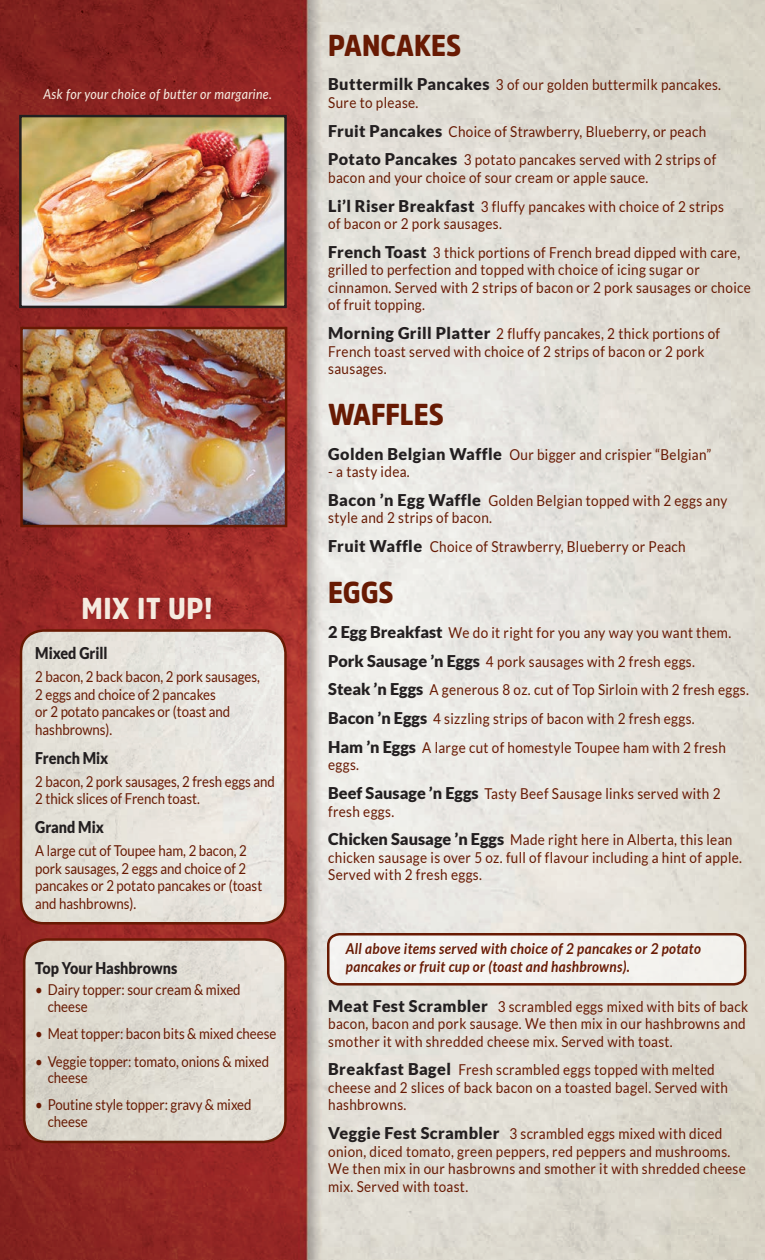
<style>
.page{position:relative;width:765px;height:1260px;background:#fff}
.page>*{position:absolute;margin:0;border:0;box-sizing:border-box;transform-origin:0 0}
.t1{font:900 30px "Amsi Pro Narw";color:#681a03}
.t2{font:900 30px "Amsi Pro Narw";letter-spacing:.02em;color:#f5ebe0}
.t3{font:900 16.25px "Lato";color:#231f20;scale:.88 1}
.t4{font:15px/17.5px "Lato";letter-spacing:.025em;color:#681a03;scale:.9 1}
.t5{font:15px/17.5px "Lato";color:#681a03;scale:.88 1}
.t6{font:italic 700 15px/17.5px "Lato";letter-spacing:.025em;color:#681a03;scale:.9 1}
.t7{font:italic 500 13.75px "Lato";letter-spacing:.025em;color:#f5ebe0;scale:.9 1}
.s1{font-weight:900;font-size:16.25px;color:#231f20}
</style>
<div class="page">
<img style="left:0;top:0;width:765px;height:1260px">
<div style="left:328px;top:934px;width:417px;height:50px;background:#f4f3f0;border-radius:11px"></div>
<div style="left:327px;top:933px;width:419px;height:53px;border:2px solid #681a03;border-radius:11px"></div>
<img style="left:24px;top:940px;width:261px;height:202px">
<div style="left:23px;top:938px;width:264px;height:205px;border:2px solid #681a03;border-radius:22px"></div>
<img style="left:21px;top:631px;width:264px;height:292px">
<div style="left:20px;top:629px;width:267px;height:296px;border:2px solid #681a03;border-radius:22px"></div>
<img style="left:22px;top:118px;width:262px;height:187px">
<div style="left:19px;top:115px;width:268px;height:193px;border:2px solid #231f20"></div>
<img style="left:23px;top:330px;width:261px;height:194px">
<div style="left:20px;top:327px;width:267px;height:200px;border:2px solid #681a03"></div>
<p class="t7" style="left:43px;top:84px;width:256px">Ask for your choice of butter or margarine.</p>
<h1 class="t2" style="left:81px;top:588px;width:133px">MIX IT UP!</h1>
<p class="t3" style="left:35px;top:644px;width:84px">Mixed Grill</p>
<p class="t5" style="left:35px;top:668px;width:257px">2 bacon, 2 back bacon, 2 pork sausages,<br>2 eggs and choice of 2 pancakes<br>or 2 potato pancakes or (toast and hashbrowns).</p>
<p class="t3" style="left:35px;top:748px;width:85px">French Mix</p>
<p class="t5" style="left:35px;top:772px;width:274px">2 bacon, 2 pork sausages, 2 fresh eggs and<br>2 thick slices of French toast.</p>
<p class="t3" style="left:35px;top:817px;width:80px">Grand Mix</p>
<p class="t5" style="left:35px;top:842px;width:259px">A large cut of Toupee ham, 2 bacon, 2 pork sausages, 2 eggs and choice of 2 pancakes or 2 potato pancakes or (toast and hashbrowns).</p>
<p class="t3" style="left:35px;top:958px;width:163px">Top Your Hashbrowns</p>
<p class="t5" style="left:48px;top:982px;width:221px;line-height:16.2px;text-indent:-13px">• Dairy topper: sour cream &amp; mixed cheese</p>
<p class="t5" style="left:35px;top:1025px;width:275px">• Meat topper: bacon bits &amp; mixed cheese</p>
<p class="t5" style="left:48px;top:1053px;width:253px;line-height:16.2px;text-indent:-13px">• Veggie topper: tomato, onions &amp; mixed cheese</p>
<p class="t5" style="left:48px;top:1097px;width:233px;line-height:16.2px;text-indent:-13px">• Poutine style topper: gravy &amp; mixed cheese</p>
<h1 class="t1" style="left:328px;top:25px;width:134px">PANCAKES</h1>
<p class="t4" style="left:328px;top:76px;width:438px"><span class="s1">Buttermilk Pancakes</span> 3 of our golden buttermilk pancakes.<br>Sure to please.</p>
<p class="t4" style="left:328px;top:117px;width:433px;line-height:28.8px"><span class="s1">Fruit Pancakes</span> Choice of Strawberry, Blueberry, or peach<br><span class="s1">Potato Pancakes</span> 3 potato pancakes served with 2 strips of</p>
<p class="t4" style="left:328px;top:163px;width:441px;line-height:28.8px">bacon and your choice of sour cream or apple sauce.<br><span class="s1">Li’l Riser Breakfast</span> 3 fluffy pancakes with choice of 2 strips</p>
<p class="t4" style="left:328px;top:209px;width:459px;line-height:28.8px">of bacon or 2 pork sausages.<br><span class="s1">French Toast</span> 3 thick portions of French bread dipped with care,</p>
<p class="t4" style="left:328px;top:261px;width:471px">grilled to perfection and topped with choice of icing sugar or cinnamon. Served with 2 strips of bacon or 2 pork sausages or choice of fruit topping.</p>
<p class="t4" style="left:328px;top:325px;width:437px"><span class="s1">Morning Grill Platter</span> 2 fluffy pancakes, 2 thick portions of<br>French toast served with choice of 2 strips of bacon or 2 pork sausages.</p>
<h1 class="t1" style="left:328px;top:394px;width:117px">WAFFLES</h1>
<p class="t4" style="left:328px;top:445px;width:427px"><span class="s1">Golden Belgian Waffle</span> Our bigger and crispier “Belgian”</p>
<p class="t4" style="left:328px;top:457px;width:445px;line-height:28.8px">- a tasty idea.<br><span class="s1">Bacon ’n Egg Waffle</span> Golden Belgian topped with 2 eggs any</p>
<p class="t4" style="left:328px;top:504px;width:399px;line-height:28.8px">style and 2 strips of bacon.<br><span class="s1">Fruit Waffle</span> Choice of Strawberry, Blueberry or Peach</p>
<h1 class="t1" style="left:328px;top:572px;width:67px">EGGS</h1>
<p class="t4" style="left:328px;top:618px;width:469px;line-height:28.8px"><span class="s1">2 Egg Breakfast</span> We do it right for you any way you want them.<br><span class="s1">Pork Sausage ’n Eggs</span> 4 pork sausages with 2 fresh eggs.<br><span class="s1">Steak ’n Eggs</span> A generous 8 oz. cut of Top Sirloin with 2 fresh eggs.<br><span class="s1">Bacon ’n Eggs</span> 4 sizzling strips of bacon with 2 fresh eggs.<br><span class="s1">Ham ’n Eggs</span> A large cut of homestyle Toupee ham with 2 fresh</p>
<p class="t4" style="left:328px;top:750px;width:437px;line-height:28.8px">eggs.<br><span class="s1">Beef Sausage ’n Eggs</span> Tasty Beef Sausage links served with 2</p>
<p class="t4" style="left:328px;top:797px;width:451px;line-height:28.8px">fresh eggs.<br><span class="s1">Chicken Sausage ’n Eggs</span> Made right here in Alberta, this lean</p>
<p class="t4" style="left:328px;top:849px;width:461px">chicken sausage is over 5 oz. full of flavour including a hint of apple.<br>Served with 2 fresh eggs.</p>
<p class="t6" style="left:346px;top:940px;width:396px">All above items served with choice of 2 pancakes or 2 potato pancakes or fruit cup or (toast and hashbrowns).</p>
<p class="t4" style="left:328px;top:997px;width:468px"><span class="s1">Meat Fest Scrambler</span> 3 scrambled eggs mixed with bits of back bacon, bacon and pork sausage. We then mix in our hashbrowns and smother it with shredded cheese mix. Served with toast.</p>
<p class="t4" style="left:328px;top:1061px;width:446px"><span class="s1">Breakfast Bagel</span> Fresh scrambled eggs topped with melted cheese and 2 slices of back bacon on a toasted bagel. Served with hashbrowns.</p>
<p class="t4" style="left:328px;top:1125px;width:465px"><span class="s1">Veggie Fest Scrambler</span> 3 scrambled eggs mixed with diced onion, diced tomato, green peppers, red peppers and mushrooms.<br>We then mix in our hasbrowns and smother it with shredded cheese mix. Served with toast.</p>
</div>
